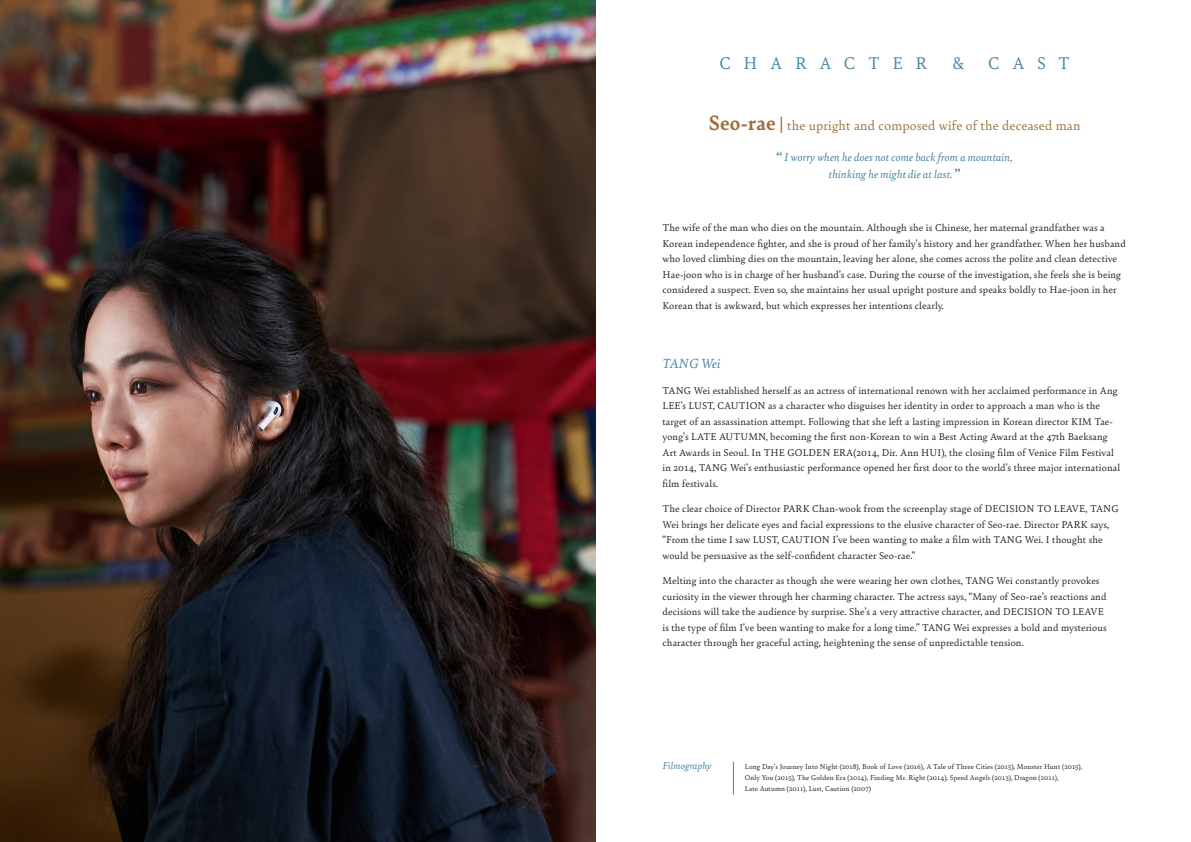
<style>
.page{position:relative;width:1191px;height:842px;background:#fff}
.page>*{position:absolute;margin:0;border:0;box-sizing:border-box;transform-origin:0 0}
.t1{font:18px "Bely";letter-spacing:.7em;color:#4783a3}
.t2{font:14px "Bely";letter-spacing:.01em;color:#9f703c}
.t3{font:italic 14px "Bely";letter-spacing:.01em;color:#4783a3}
.t4{font:italic 12px/17px "Bely";letter-spacing:.01em;color:#4783a3;text-align:center}
.t5{font:10.5px/15.5px "Bely";letter-spacing:.01em;color:#1f1e1d}
.t6{font:italic 10.5px "Bely";letter-spacing:.01em;color:#4783a3}
.t7{font:7.5px/11px "Bely";letter-spacing:.01em;color:#1f1e1d}
.s1{font-weight:700;font-size:22px}
.s2{font-weight:700;font-size:17px}
.s3{font-style:normal;font-size:17px}
</style>
<div class="page">
<img style="left:0;top:0;width:595px;height:842px">
<hr style="left:733px;top:762px;width:1px;height:33px;background:#4783a3">
<h1 class="t1" style="left:719px;top:50px;width:210px">CHARACTER</h1>
<h1 class="t1" style="left:952px;top:50px;width:13px">&amp;</h1>
<h1 class="t1" style="left:988px;top:50px;width:83px">CAST</h1>
<h2 class="t2" style="left:708px;top:115px;width:373px"><span class="s1">Seo-rae</span> <span class="s2">|</span> the upright and composed wife of the deceased man</h2>
<p class="t4" style="left:776px;top:147px;width:238px"><span class="s3">“</span> I worry when he does not come back from a mountain, thinking he might die at last. <span class="s3">”</span></p>
<p class="t5" style="left:662px;top:219px;width:465px">The wife of the man who dies on the mountain. Although she is Chinese, her maternal grandfather was a Korean independence fighter, and she is proud of her family’s history and her grandfather. When her husband who loved climbing dies on the mountain, leaving her alone, she comes across the polite and clean detective Hae-joon who is in charge of her husband’s case. During the course of the investigation, she feels she is being considered a suspect. Even so, she maintains her usual upright posture and speaks boldly to Hae-joon in her Korean that is awkward, but which expresses her intentions clearly.</p>
<h2 class="t3" style="left:662px;top:354px;width:59px">TANG Wei</h2>
<p class="t5" style="left:662px;top:382px;width:459px">TANG Wei established herself as an actress of international renown with her acclaimed performance in Ang LEE’s LUST, CAUTION as a character who disguises her identity in order to approach a man who is the target of an assassination attempt. Following that she left a lasting impression in Korean director KIM Tae&shy;yong’s LATE AUTUMN, becoming the first non-Korean to win a Best Acting Award at the 47th Baeksang Art Awards in Seoul. In THE GOLDEN ERA(2014, Dir. Ann HUI), the closing film of Venice Film Festival in 2014, TANG Wei’s enthusiastic performance opened her first door to the world’s three major international film festivals.</p>
<p class="t5" style="left:662px;top:500px;width:457px">The clear choice of Director PARK Chan-wook from the screenplay stage of DECISION TO LEAVE, TANG Wei brings her delicate eyes and facial expressions to the elusive character of Seo-rae. Director PARK says, “From the time I saw LUST, CAUTION I’ve been wanting to make a film with TANG Wei. I thought she would be persuasive as the self-confident character Seo-rae.”</p>
<p class="t5" style="left:662px;top:572px;width:445px">Melting into the character as though she were wearing her own clothes, TANG Wei constantly provokes curiosity in the viewer through her charming character. The actress says, “Many of Seo-rae’s reactions and decisions will take the audience by surprise. She’s a very attractive character, and DECISION TO LEAVE is the type of film I’ve been wanting to make for a long time.” TANG Wei expresses a bold and mysterious character through her graceful acting, heightening the sense of unpredictable tension.</p>
<p class="t6" style="left:662px;top:758px;width:51px">Filmography</p>
<p class="t7" style="left:744px;top:761px;width:339px">Long Day’s Journey Into Night (2018), Book of Love (2016), A Tale of Three Cities (2015), Monster Hunt (2015),<br>Only You (2015), The Golden Era (2014), Finding Mr. Right (2014), Speed Angels (2013), Dragon (2011),<br>Late Autumn (2011), Lust, Caution (2007)</p>
</div>
